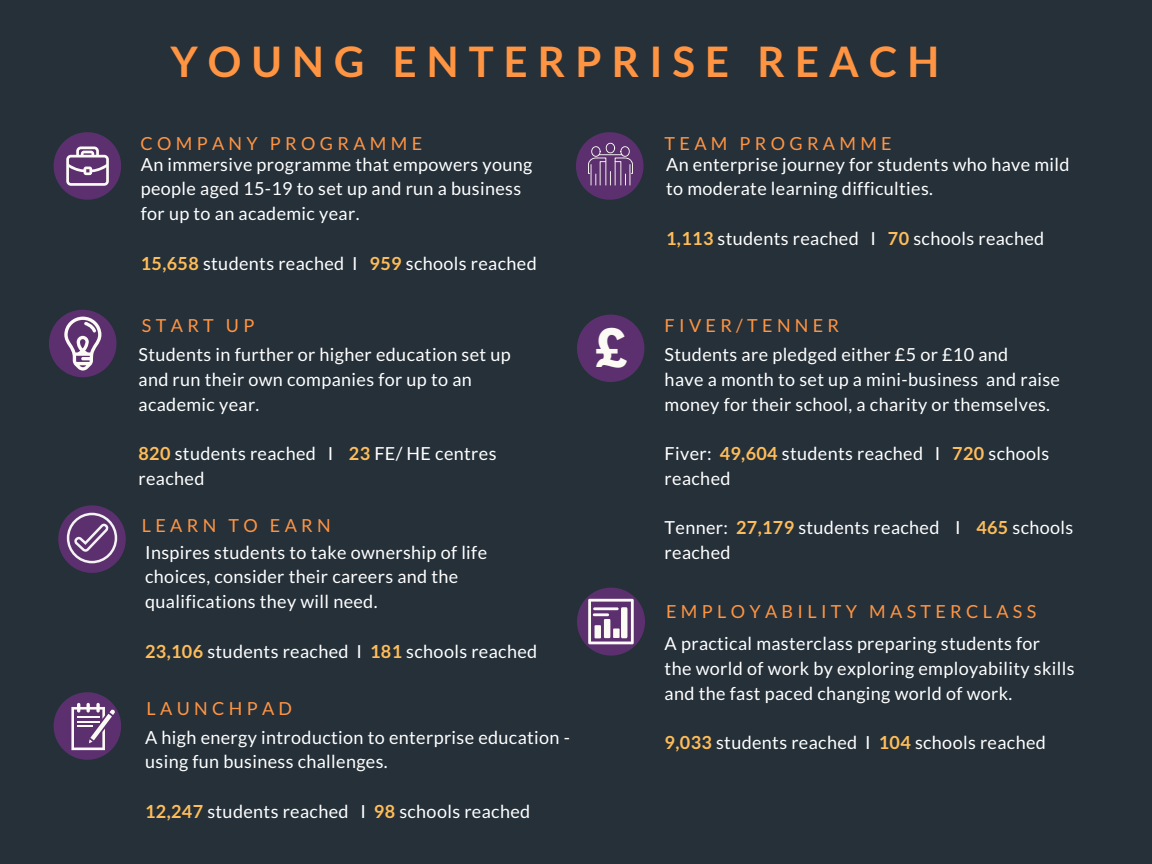
<style>
.page{position:relative;width:1152px;height:864px;background:#253039}
.page>*{position:absolute;margin:0;border:0;box-sizing:border-box;transform-origin:0 0}
.t1{font:700 46.65px "League Spartan";color:#fcfaf4}
.t2{font:700 42px "Lato";letter-spacing:.24em;color:#ff9442}
.t3{font:18px/24.8px "Lato";letter-spacing:.02em;color:#fff}
.t4{font:18px "Lato";letter-spacing:.24em;color:#ff9442}
.s1{font-weight:700;color:#ffbd59}
</style>
<div class="page">
<svg style="left:577px;top:588px;width:68px;height:68px"></svg>
<hr style="left:593px;top:607px;width:26px;height:3px;background:#fcfaf4">
<svg style="left:577px;top:315px;width:67px;height:67px"></svg>
<svg style="left:576px;top:132px;width:68px;height:68px"></svg>
<svg style="left:54px;top:132px;width:67px;height:68px"></svg>
<svg style="left:49px;top:310px;width:68px;height:67px"></svg>
<svg style="left:54px;top:692px;width:67px;height:68px"></svg>
<svg style="left:58px;top:505px;width:68px;height:68px"></svg>
<h2 class="t2" style="left:170px;top:36px;width:770px">YOUNG ENTERPRISE REACH</h2>
<p class="t4" style="left:141px;top:132px;width:283px">COMPANY PROGRAMME</p>
<p class="t3" style="left:141px;top:151px;width:393px">An immersive programme that empowers young people aged 15-19 to set up and run a business for up to an academic year.</p>
<p class="t3" style="left:141px;top:250px;width:397px"><span class="s1">15,658</span> students reached I <span class="s1">959</span> schools reached</p>
<p class="t4" style="left:142px;top:314px;width:114px">START UP</p>
<p class="t3" style="left:139px;top:342px;width:374px">Students in further or higher education set up and run their own companies for up to an academic year.</p>
<p class="t3" style="left:139px;top:441px;width:359px"><span class="s1">820</span> students reached I <span class="s1">23</span> FE/ HE centres reached</p>
<p class="t4" style="left:142px;top:514px;width:190px">LEARN TO EARN</p>
<p class="t3" style="left:145px;top:539px;width:343px">Inspires students to take ownership of life choices, consider their careers and the qualifications they will need.</p>
<p class="t3" style="left:145px;top:638px;width:394px"><span class="s1">23,106</span> students reached I <span class="s1">181</span> schools reached</p>
<p class="t4" style="left:147px;top:697px;width:147px">LAUNCHPAD</p>
<p class="t3" style="left:145px;top:724px;width:426px">A high energy introduction to enterprise education - using fun business challenges.</p>
<p class="t3" style="left:145px;top:798px;width:387px"><span class="s1">12,247</span> students reached I <span class="s1">98</span> schools reached</p>
<h1 class="t1" style="left:594px;top:325px;width:36px">£</h1>
<p class="t4" style="left:665px;top:132px;width:229px">TEAM PROGRAMME</p>
<p class="t3" style="left:666px;top:151px;width:405px">An enterprise journey for students who have mild to moderate learning difficulties.</p>
<p class="t3" style="left:666px;top:226px;width:380px"><span class="s1">1,113</span> students reached I <span class="s1">70</span> schools reached</p>
<p class="t4" style="left:665px;top:314px;width:176px">FIVER/TENNER</p>
<p class="t3" style="left:665px;top:342px;width:397px">Students are pledged either £5 or £10 and<br>have a month to set up a mini-business and raise money for their school, a charity or themselves.</p>
<p class="t3" style="left:665px;top:441px;width:386px">Fiver: <span class="s1">49,604</span> students reached I <span class="s1">720</span> schools reached</p>
<p class="t3" style="left:665px;top:515px;width:410px">Tenner: <span class="s1">27,179</span> students reached I <span class="s1">465</span> schools reached</p>
<p class="t4" style="left:666px;top:601px;width:372px">EMPLOYABILITY MASTERCLASS</p>
<p class="t3" style="left:665px;top:631px;width:411px">A practical masterclass preparing students for<br>the world of work by exploring employability skills and the fast paced changing world of work.</p>
<p class="t3" style="left:665px;top:730px;width:383px"><span class="s1">9,033</span> students reached I <span class="s1">104</span> schools reached</p>
</div>
